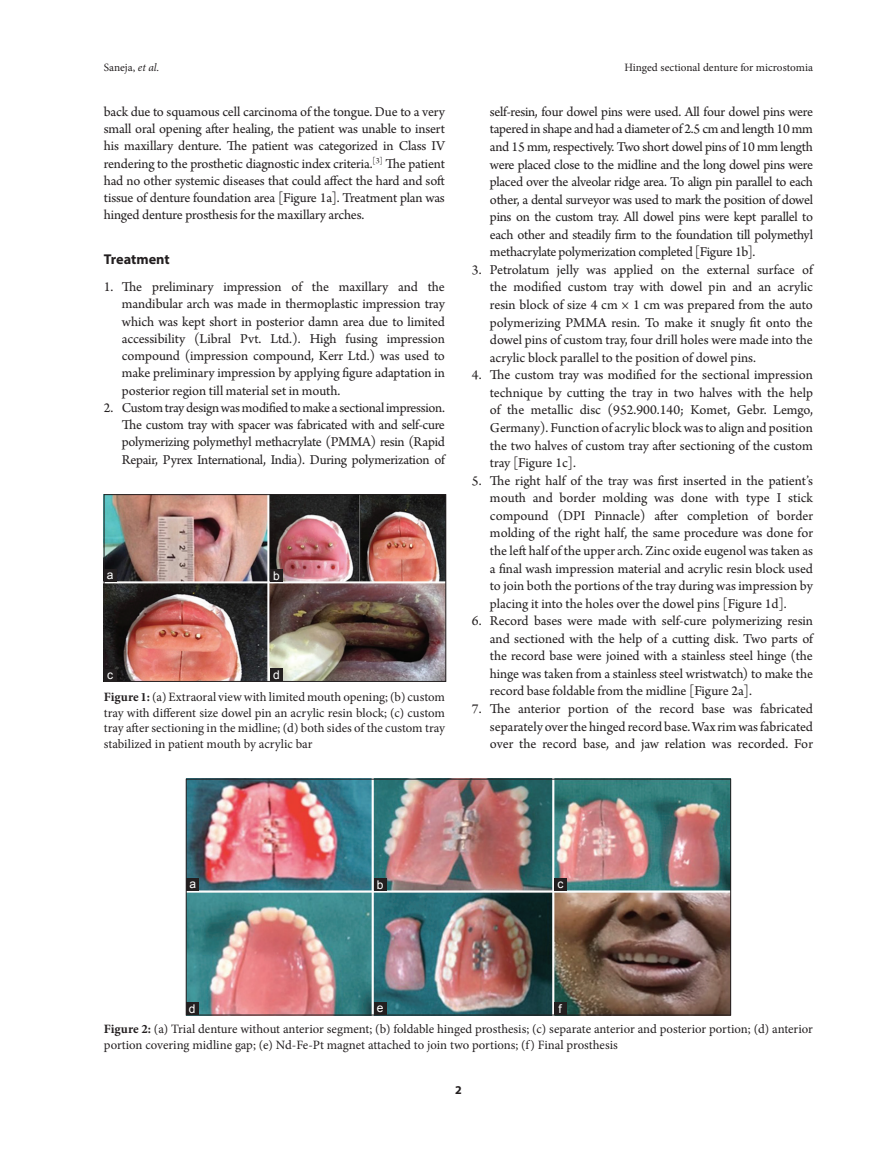
<style>
.page{position:relative;width:894px;height:1170px;background:#fff}
.page>*{position:absolute;margin:0;border:0;box-sizing:border-box;transform-origin:0 0}
.L{font:14.25px/17.5px "Arno Pro";letter-spacing:-.005em;color:#231f20;text-align:justify}
.TXFL{font:14.25px/17.2px "Arno Pro";letter-spacing:-.01em;color:#231f20;text-align:justify}
.t1{font:700 14.25px "Myriad Pro";letter-spacing:-.005em;color:#231f20}
.FGC{font:12.75px/15.8px "Minion Pro";color:#231f20;text-align:justify}
.LABEL{font:12px "Arial";color:#fff}
.RF{font:700 12px "Myriad Pro";color:#231f20}
.t2{font:11.25px "Minion Pro";color:#231f20}
.s1{font-style:italic}
.s2{font-weight:700}
</style>
<div class="page">
<img style="left:106px;top:496px;width:338px;height:183px">
<div style="left:104px;top:494px;width:342px;height:187px;border:1px solid #231f20"></div>
<div style="left:270px;top:668px;width:13px;height:13px;background:#231f20"></div>
<div style="left:104px;top:669px;width:13px;height:12px;background:#231f20"></div>
<div style="left:270px;top:569px;width:13px;height:12px;background:#231f20"></div>
<div style="left:104px;top:569px;width:13px;height:12px;background:#231f20"></div>
<img style="left:188px;top:781px;width:540px;height:232px">
<div style="left:186px;top:779px;width:544px;height:236px;border:1px solid #231f20"></div>
<div style="left:186px;top:1002px;width:13px;height:13px;background:#231f20"></div>
<div style="left:554px;top:878px;width:12px;height:13px;background:#231f20"></div>
<div style="left:373px;top:878px;width:13px;height:13px;background:#231f20"></div>
<div style="left:186px;top:878px;width:13px;height:13px;background:#231f20"></div>
<div style="left:553px;top:1002px;width:13px;height:13px;background:#231f20"></div>
<div style="left:373px;top:1002px;width:13px;height:13px;background:#231f20"></div>
<p class="t2" style="left:104px;top:60px;width:57px">Saneja, <span class="s1">et al</span>.</p>
<p class="t2" style="left:624px;top:60px;width:190px">Hinged sectional denture for microstomia</p>
<p class="TXFL" style="left:104px;top:104px;width:342px">back due to squamous cell carcinoma of the tongue. Due to a very small oral opening after healing, the patient was unable to insert his maxillary denture. The patient was categorized in Class IV rendering to the prosthetic diagnostic index criteria.<sup>[3]</sup> The patient had no other systemic diseases that could affect the hard and soft tissue of denture foundation area [Figure 1a]. Treatment plan was hinged denture prosthesis for the maxillary arches.</p>
<h1 class="t1" style="left:104px;top:250px;width:67px">Treatment</h1>
<p class="L" style="left:122px;top:279px;width:324px;text-indent:-18px">1. The preliminary impression of the maxillary and the mandibular arch was made in thermoplastic impression tray which was kept short in posterior damn area due to limited accessibility (Libral Pvt. Ltd.). High fusing impression compound (impression compound, Kerr Ltd.) was used to make preliminary impression by applying figure adaptation in posterior region till material set in mouth.</p>
<p class="L" style="left:122px;top:400px;width:324px;text-indent:-18px">2. Custom tray design was modified to make a sectional impression.<br>The custom tray with spacer was fabricated with and self-cure polymerizing polymethyl methacrylate (PMMA) resin (Rapid Repair, Pyrex International, India). During polymerization of</p>
<p class="LABEL" style="left:107px;top:566px;width:8px">a</p>
<p class="LABEL" style="left:273px;top:567px;width:8px">b</p>
<p class="LABEL" style="left:107px;top:666px;width:7px">c</p>
<p class="LABEL" style="left:273px;top:666px;width:8px">d</p>
<p class="FGC" style="left:104px;top:689px;width:342px"><span class="s2">Figure 1:</span> (a) Extraoral view with limited mouth opening; (b) custom tray with different size dowel pin an acrylic resin block; (c) custom tray after sectioning in the midline; (d) both sides of the custom tray stabilized in patient mouth by acrylic bar</p>
<p class="L" style="left:490px;top:103px;width:324px">self-resin, four dowel pins were used. All four dowel pins were tapered in shape and had a diameter of 2.5 cm and length 10 mm and 15 mm, respectively. Two short dowel pins of 10 mm length were placed close to the midline and the long dowel pins were placed over the alveolar ridge area. To align pin parallel to each other, a dental surveyor was used to mark the position of dowel pins on the custom tray. All dowel pins were kept parallel to each other and steadily firm to the foundation till polymethyl methacrylate polymerization completed [Figure 1b].</p>
<p class="L" style="left:490px;top:262px;width:324px;text-indent:-18px">3. Petrolatum jelly was applied on the external surface of the modified custom tray with dowel pin and an acrylic resin block of size 4 cm × 1 cm was prepared from the auto polymerizing PMMA resin. To make it snugly fit onto the dowel pins of custom tray, four drill holes were made into the acrylic block parallel to the position of dowel pins.</p>
<p class="L" style="left:490px;top:367px;width:324px;text-indent:-18px">4. The custom tray was modified for the sectional impression technique by cutting the tray in two halves with the help of the metallic disc (952.900.140; Komet, Gebr. Lemgo, Germany). Function of acrylic block was to align and position the two halves of custom tray after sectioning of the custom tray [Figure 1c].</p>
<p class="L" style="left:490px;top:472px;width:324px;text-indent:-18px">5. The right half of the tray was first inserted in the patient’s mouth and border molding was done with type I stick compound (DPI Pinnacle) after completion of border molding of the right half, the same procedure was done for the left half of the upper arch. Zinc oxide eugenol was taken as a final wash impression material and acrylic resin block used to join both the portions of the tray during was impression by placing it into the holes over the dowel pins [Figure 1d].</p>
<p class="L" style="left:490px;top:613px;width:324px;text-indent:-18px">6. Record bases were made with self-cure polymerizing resin and sectioned with the help of a cutting disk. Two parts of the record base were joined with a stainless steel hinge (the hinge was taken from a stainless steel wristwatch) to make the record base foldable from the midline [Figure 2a].</p>
<p class="L" style="left:490px;top:701px;width:324px;text-indent:-18px">7. The anterior portion of the record base was fabricated separately over the hinged record base. Wax rim was fabricated over the record base, and jaw relation was recorded. For</p>
<p class="LABEL" style="left:189px;top:875px;width:8px">a</p>
<p class="LABEL" style="left:376px;top:876px;width:8px">b</p>
<p class="LABEL" style="left:557px;top:875px;width:7px">c</p>
<p class="LABEL" style="left:189px;top:1000px;width:8px">d</p>
<p class="LABEL" style="left:376px;top:999px;width:8px">e</p>
<p class="LABEL" style="left:558px;top:1000px;width:5px">f</p>
<p class="FGC" style="left:104px;top:1021px;width:710px"><span class="s2">Figure 2:</span> (a) Trial denture without anterior segment; (b) foldable hinged prosthesis; (c) separate anterior and posterior portion; (d) anterior portion covering midline gap; (e) Nd-Fe-Pt magnet attached to join two portions; (f) Final prosthesis</p>
<p class="RF" style="left:455px;top:1082px;width:8px">2</p>
</div>
